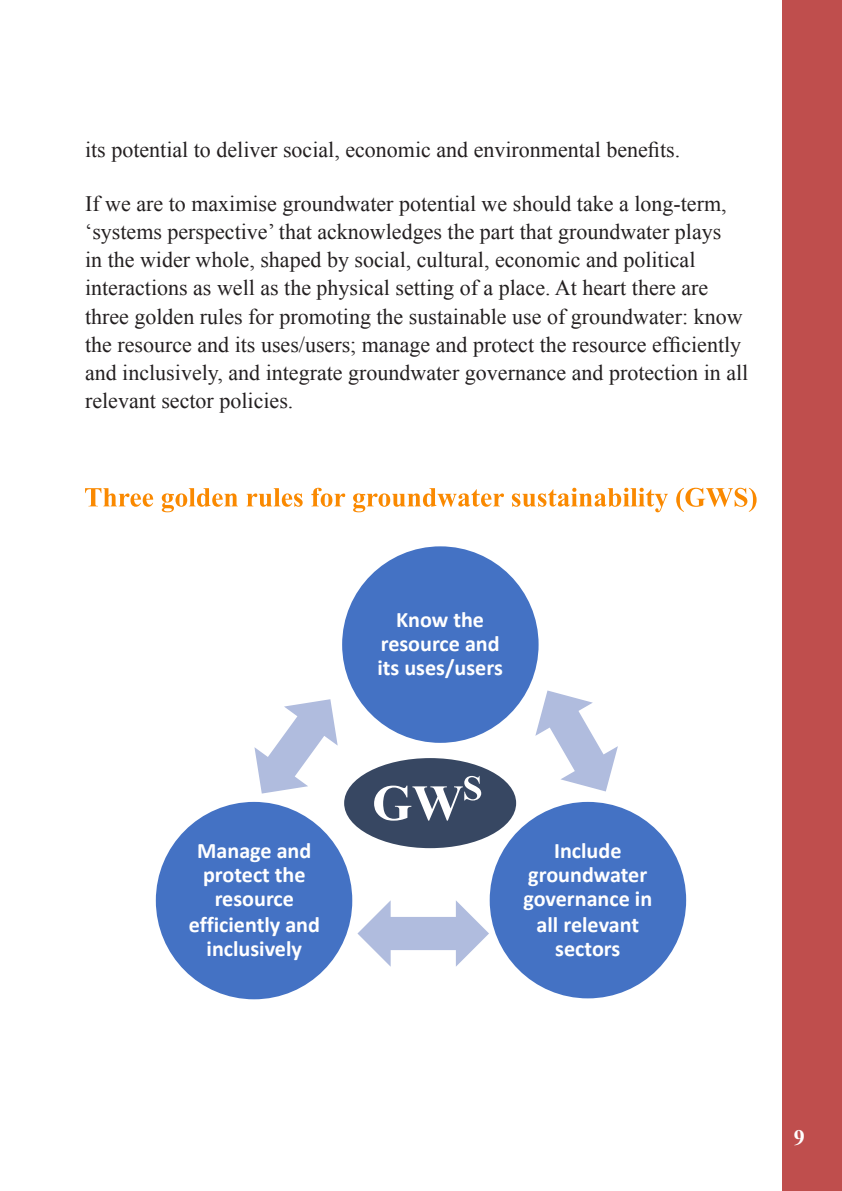
<style>
.page{position:relative;width:842px;height:1191px;background:#fff}
.page>*{position:absolute;margin:0;border:0;box-sizing:border-box;transform-origin:0 0}
.t1{font:700 22.2px/24.4px "Calibri";color:#fff;text-align:center}
.t2{font:22px/28px "Times New Roman";color:#231f20}
.t3{font:700 22px "Times New Roman";color:#fff}
</style>
<div class="page">
<svg style="left:85px;top:488px;width:672px;height:24px"></svg>
<div style="left:342px;top:546px;width:197px;height:197px;background:#4472c4;border-radius:50%"></div>
<svg style="left:535px;top:690px;width:83px;height:101px"></svg>
<div style="left:490px;top:802px;width:196px;height:196px;background:#4472c4;border-radius:50%"></div>
<svg style="left:357px;top:900px;width:132px;height:66px"></svg>
<div style="left:156px;top:802px;width:196px;height:197px;background:#4472c4;border-radius:50%"></div>
<svg style="left:254px;top:699px;width:84px;height:94px"></svg>
<div style="left:344px;top:758px;width:172px;height:90px;background:#374762;border-radius:50%"></div>
<svg style="left:374px;top:776px;width:107px;height:44px"></svg>
<div style="left:782px;top:0;width:60px;height:1191px;background:#bf4e4d"></div>
<p class="t2" style="left:85px;top:135px;width:597px">its potential to deliver social, economic and environmental benefits.</p>
<p class="t2" style="left:85px;top:190px;width:665px">If we are to maximise groundwater potential we should take a long-term, ‘systems perspective’ that acknowledges the part that groundwater plays<br>in the wider whole, shaped by social, cultural, economic and political interactions as well as the physical setting of a place. At heart there are three golden rules for promoting the sustainable use of groundwater: know the resource and its uses/users; manage and protect the resource efficiently and inclusively, and integrate groundwater governance and protection in all relevant sector policies.</p>
<p class="t1" style="left:377px;top:607px;width:127px">Know the resource and its uses/users</p>
<p class="t1" style="left:189px;top:838px;width:133px">Manage and protect the resource efficiently and inclusively</p>
<p class="t1" style="left:523px;top:838px;width:130px">Include groundwater governance in all relevant sectors</p>
<p class="t3" style="left:794px;top:1122px;width:12px">9</p>
</div>
